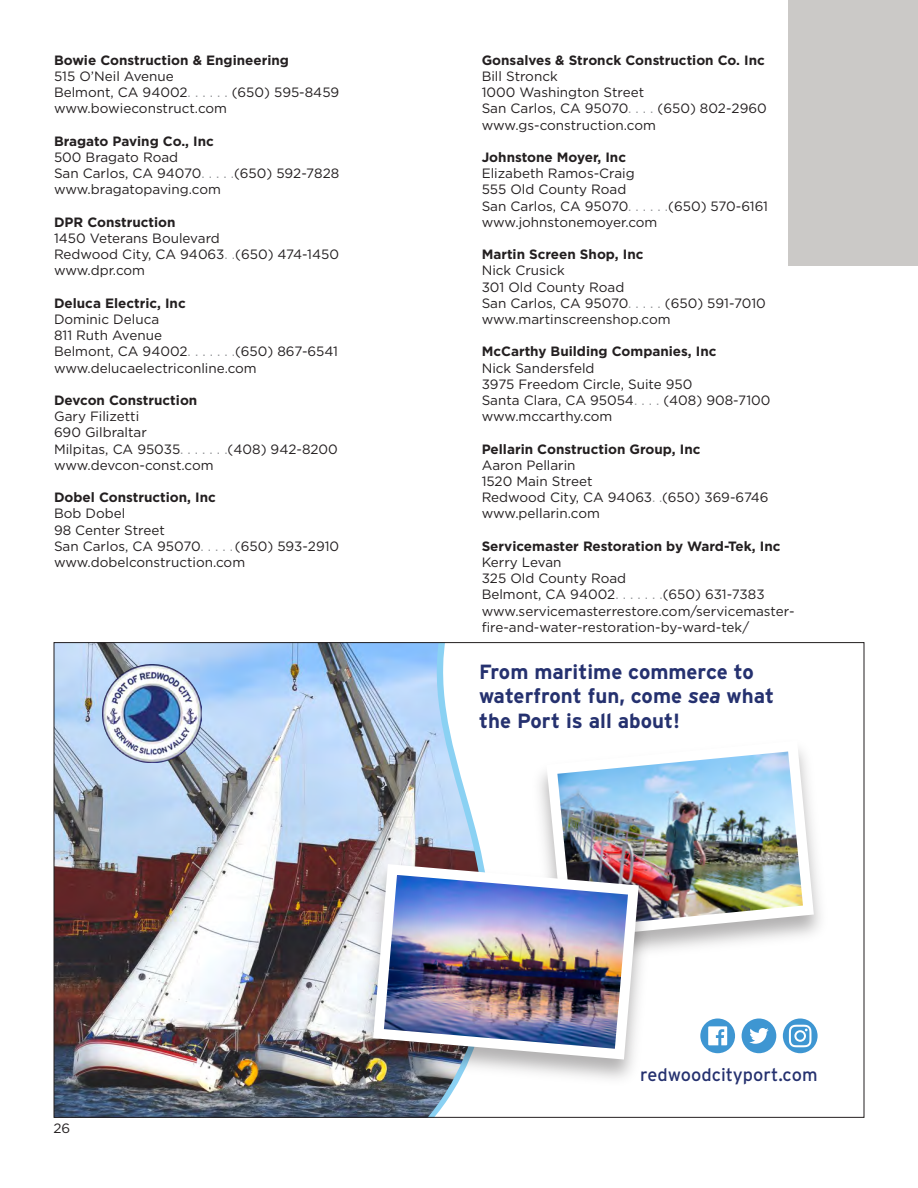
<style>
.page{position:relative;width:918px;height:1188px;background:#fff}
.page>*{position:absolute;margin:0;border:0;box-sizing:border-box;transform-origin:0 0}
.t1{font:700 20.55px/24.6px "Interstate";color:#25316f}
.t2{font:18px "Interstate";color:#25316f}
.t3{font:13.5px "Gotham";color:#231f20}
.t4{font:700 13.5px "Gotham";color:#231f20}
.s1{color:#939598}
.s2{font-style:italic}
</style>
<div class="page">
<div style="left:788px;top:0;width:130px;height:266px;background:#cbc9c7"></div>
<img style="left:56px;top:644px;width:336px;height:472px">
<svg style="left:399px;top:644px;width:416px;height:472px"></svg>
<img style="left:526px;top:732px;width:295px;height:240px">
<svg style="left:547px;top:741px;width:267px;height:198px"></svg>
<img style="left:557px;top:752px;width:246px;height:176px">
<img style="left:353px;top:856px;width:306px;height:236px">
<img style="left:373px;top:864px;width:266px;height:196px">
<img style="left:384px;top:875px;width:244px;height:174px">
<img style="left:103px;top:664px;width:98px;height:99px">
<div style="left:742px;top:1019px;width:34px;height:34px;background:#3e96d2;border-radius:50%"></div>
<svg style="left:749px;top:1028px;width:20px;height:16px"></svg>
<div style="left:700px;top:1019px;width:35px;height:34px;background:#3e96d2;border-radius:50%"></div>
<svg style="left:708px;top:1026px;width:19px;height:19px"></svg>
<svg style="left:783px;top:1019px;width:35px;height:34px"></svg>
<svg style="left:789px;top:1025px;width:22px;height:22px"></svg>
<p class="t4" style="left:54px;top:51px;width:237px">Bowie Construction &amp; Engineering</p>
<p class="t3" style="left:54px;top:68px;width:121px">515 O’Neil Avenue</p>
<p class="t3" style="left:54px;top:84px;width:287px">Belmont, CA 94002<span class="s1">. . . . . .</span> (650) 595-8459</p>
<p class="t3" style="left:54px;top:100px;width:175px">www.bowieconstruct.com</p>
<p class="t4" style="left:54px;top:132px;width:161px">Bragato Paving Co., Inc</p>
<p class="t3" style="left:54px;top:149px;width:126px">500 Bragato Road</p>
<p class="t3" style="left:54px;top:165px;width:287px">San Carlos, CA 94070<span class="s1">. . . . .</span>(650) 592-7828</p>
<p class="t3" style="left:54px;top:181px;width:168px">www.bragatopaving.com</p>
<p class="t4" style="left:54px;top:213px;width:123px">DPR Construction</p>
<p class="t3" style="left:54px;top:230px;width:167px">1450 Veterans Boulevard</p>
<p class="t3" style="left:54px;top:246px;width:287px">Redwood City, CA 94063<span class="s1">. .</span>(650) 474-1450</p>
<p class="t3" style="left:54px;top:262px;width:93px">www.dpr.com</p>
<p class="t4" style="left:54px;top:294px;width:133px">Deluca Electric, Inc</p>
<p class="t3" style="left:54px;top:311px;width:107px">Dominic Deluca</p>
<p class="t3" style="left:54px;top:327px;width:110px">811 Ruth Avenue</p>
<p class="t3" style="left:54px;top:343px;width:286px">Belmont, CA 94002<span class="s1">. . . . . . .</span>(650) 867-6541</p>
<p class="t3" style="left:54px;top:359px;width:204px">www.delucaelectriconline.com</p>
<p class="t4" style="left:54px;top:391px;width:145px">Devcon Construction</p>
<p class="t3" style="left:54px;top:408px;width:87px">Gary Filizetti</p>
<p class="t3" style="left:54px;top:424px;width:94px">690 Gilbraltar</p>
<p class="t3" style="left:54px;top:440px;width:285px">Milpitas, CA 95035<span class="s1">. . . . . . .</span>(408) 942-8200</p>
<p class="t3" style="left:54px;top:456px;width:161px">www.devcon-const.com</p>
<p class="t4" style="left:54px;top:488px;width:163px">Dobel Construction, Inc</p>
<p class="t3" style="left:54px;top:505px;width:73px">Bob Dobel</p>
<p class="t3" style="left:54px;top:521px;width:112px">98 Center Street</p>
<p class="t3" style="left:54px;top:537px;width:287px">San Carlos, CA 95070<span class="s1">. . . . .</span> (650) 593-2910</p>
<p class="t3" style="left:54px;top:554px;width:193px">www.dobelconstruction.com</p>
<p class="t3" style="left:53px;top:1120px;width:18px">26</p>
<p class="t4" style="left:482px;top:51px;width:285px">Gonsalves &amp; Stronck Construction Co. Inc</p>
<p class="t3" style="left:482px;top:68px;width:78px">Bill Stronck</p>
<p class="t3" style="left:482px;top:84px;width:164px">1000 Washington Street</p>
<p class="t3" style="left:482px;top:100px;width:287px">San Carlos, CA 95070<span class="s1">. . . .</span> (650) 802-2960</p>
<p class="t3" style="left:482px;top:116px;width:176px">www.gs-construction.com</p>
<p class="t4" style="left:482px;top:148px;width:146px">Johnstone Moyer, Inc</p>
<p class="t3" style="left:482px;top:165px;width:155px">Elizabeth Ramos-Craig</p>
<p class="t3" style="left:482px;top:181px;width:146px">555 Old County Road</p>
<p class="t3" style="left:482px;top:197px;width:288px">San Carlos, CA 95070<span class="s1">. . . . . .</span>(650) 570-6161</p>
<p class="t3" style="left:482px;top:213px;width:177px">www.johnstonemoyer.com</p>
<p class="t4" style="left:482px;top:245px;width:163px">Martin Screen Shop, Inc</p>
<p class="t3" style="left:482px;top:262px;width:85px">Nick Crusick</p>
<p class="t3" style="left:482px;top:278px;width:144px">301 Old County Road</p>
<p class="t3" style="left:482px;top:294px;width:286px">San Carlos, CA 95070<span class="s1">. . . . .</span> (650) 591-7010</p>
<p class="t3" style="left:482px;top:311px;width:190px">www.martinscreenshop.com</p>
<p class="t4" style="left:482px;top:343px;width:236px">McCarthy Building Companies, Inc</p>
<p class="t3" style="left:482px;top:359px;width:114px">Nick Sandersfeld</p>
<p class="t3" style="left:482px;top:375px;width:212px">3975 Freedom Circle, Suite 950</p>
<p class="t3" style="left:482px;top:392px;width:290px">Santa Clara, CA 95054<span class="s1">. . . .</span> (408) 908-7100</p>
<p class="t3" style="left:482px;top:408px;width:132px">www.mccarthy.com</p>
<p class="t4" style="left:482px;top:440px;width:220px">Pellarin Construction Group, Inc</p>
<p class="t3" style="left:482px;top:456px;width:95px">Aaron Pellarin</p>
<p class="t3" style="left:482px;top:473px;width:112px">1520 Main Street</p>
<p class="t3" style="left:482px;top:489px;width:289px">Redwood City, CA 94063<span class="s1">. .</span>(650) 369-6746</p>
<p class="t3" style="left:482px;top:505px;width:120px">www.pellarin.com</p>
<p class="t4" style="left:482px;top:537px;width:300px">Servicemaster Restoration by Ward-Tek, Inc</p>
<p class="t3" style="left:482px;top:554px;width:81px">Kerry Levan</p>
<p class="t3" style="left:482px;top:570px;width:146px">325 Old County Road</p>
<p class="t3" style="left:482px;top:586px;width:284px">Belmont, CA 94002<span class="s1">. . . . . . .</span>(650) 631-7383</p>
<p class="t3" style="left:482px;top:602px;width:315px">www.servicemasterrestore.com/servicemaster-</p>
<p class="t3" style="left:482px;top:618px;width:269px">fire-and-water-restoration-by-ward-tek/</p>
<p class="t1" style="left:479px;top:659px;width:297px">From maritime commerce to waterfront fun, come <span class="s2">sea</span> what the Port is all about!</p>
<p class="t2" style="left:640px;top:1065px;width:179px">redwoodcityport.com</p>
</div>
